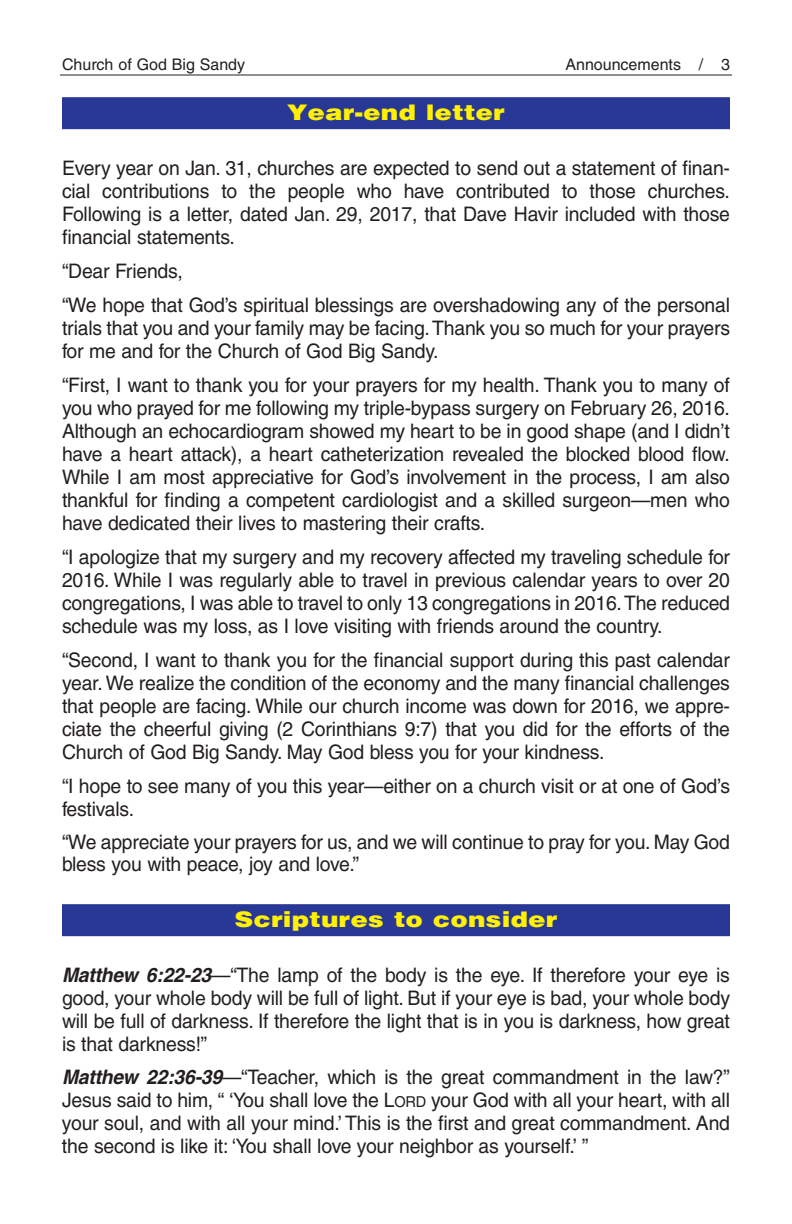
<style>
.page{position:relative;width:792px;height:1224px;background:#fff}
.page>*{position:absolute;margin:0;border:0;box-sizing:border-box;transform-origin:0 0}
.t1{font:900 22px "Helvetica";color:#fff101;scale:1.2 1}
.t2{font:20px/23px "Helvetica";letter-spacing:-.01em;color:#231f20;text-align:justify}
.t3{font:16px "Helvetica";color:#231f20}
.s1{font-weight:700;font-style:italic}
.s2{font-size:15px}
</style>
<div class="page">
<hr style="left:60px;top:74px;width:672px;height:2px;background:#231f20">
<div style="left:62px;top:97px;width:668px;height:32px;background:#293795"></div>
<div style="left:62px;top:904px;width:668px;height:32px;background:#293795"></div>
<p class="t3" style="left:62px;top:58px;width:185px">Church of God Big Sandy</p>
<p class="t3" style="left:565px;top:58px;width:166px">Announcements / 3</p>
<p class="t1" style="left:287px;top:97px;width:183px">Year-end letter</p>
<p class="t2" style="left:62px;top:159px;width:670px">Every year on Jan. 31, churches are expected to send out a statement of finan&shy;cial contributions to the people who have contributed to those churches.<br>Following is a letter, dated Jan. 29, 2017, that Dave Havir included with those financial statements.</p>
<p class="t2" style="left:62px;top:256px;width:670px;line-height:34px">“Dear Friends,<br>“We hope that God’s spiritual blessings are overshadowing any of the personal</p>
<p class="t2" style="left:62px;top:319px;width:670px">trials that you and your family may be facing.Thank you so much for your prayers for me and for the Church of God Big Sandy.</p>
<p class="t2" style="left:62px;top:376px;width:670px">“First, I want to thank you for your prayers for my health. Thank you to many of you who prayed for me following my triple-bypass surgery on February 26, 2016.<br>Although an echocardiogram showed my heart to be in good shape (and I didn’t have a heart attack), a heart catheterization revealed the blocked blood flow.<br>While I am most appreciative for God’s involvement in the process, I am also thankful for finding a competent cardiologist and a skilled surgeon—men who have dedicated their lives to mastering their crafts.</p>
<p class="t2" style="left:62px;top:548px;width:670px">“I apologize that my surgery and my recovery affected my traveling schedule for 2016. While I was regularly able to travel in previous calendar years to over 20 congregations, I was able to travel to only 13 congregations in 2016.The reduced schedule was my loss, as I love visiting with friends around the country.</p>
<p class="t2" style="left:62px;top:651px;width:670px">“Second, I want to thank you for the financial support during this past calendar year. We realize the condition of the economy and the many financial challenges that people are facing. While our church income was down for 2016, we appre&shy;ciate the cheerful giving (2 Corinthians 9:7) that you did for the efforts of the Church of God Big Sandy. May God bless you for your kindness.</p>
<p class="t2" style="left:62px;top:777px;width:670px">“I hope to see many of you this year—either on a church visit or at one of God’s festivals.</p>
<p class="t2" style="left:62px;top:833px;width:669px;line-height:22px">“We appreciate your prayers for us, and we will continue to pray for you. May God bless you with peace, joy and love.”</p>
<p class="t1" style="left:235px;top:904px;width:271px">Scriptures to consider</p>
<p class="t2" style="left:62px;top:966px;width:670px"><span class="s1">Matthew 6:22-23</span>—“The lamp of the body is the eye. If therefore your eye is good, your whole body will be full of light. But if your eye is bad, your whole body will be full of darkness. If therefore the light that is in you is darkness, how great is that darkness!”</p>
<p class="t2" style="left:62px;top:1068px;width:670px"><span class="s1">Matthew 22:36-39</span>—“Teacher, which is the great commandment in the law?” Jesus said to him, “ ‘You shall love the L<span class="s2">ORD</span> your God with all your heart, with all your soul, and with all your mind.’ This is the first and great commandment. And the second is like it: ‘You shall love your neighbor as yourself.’ ”</p>
</div>
